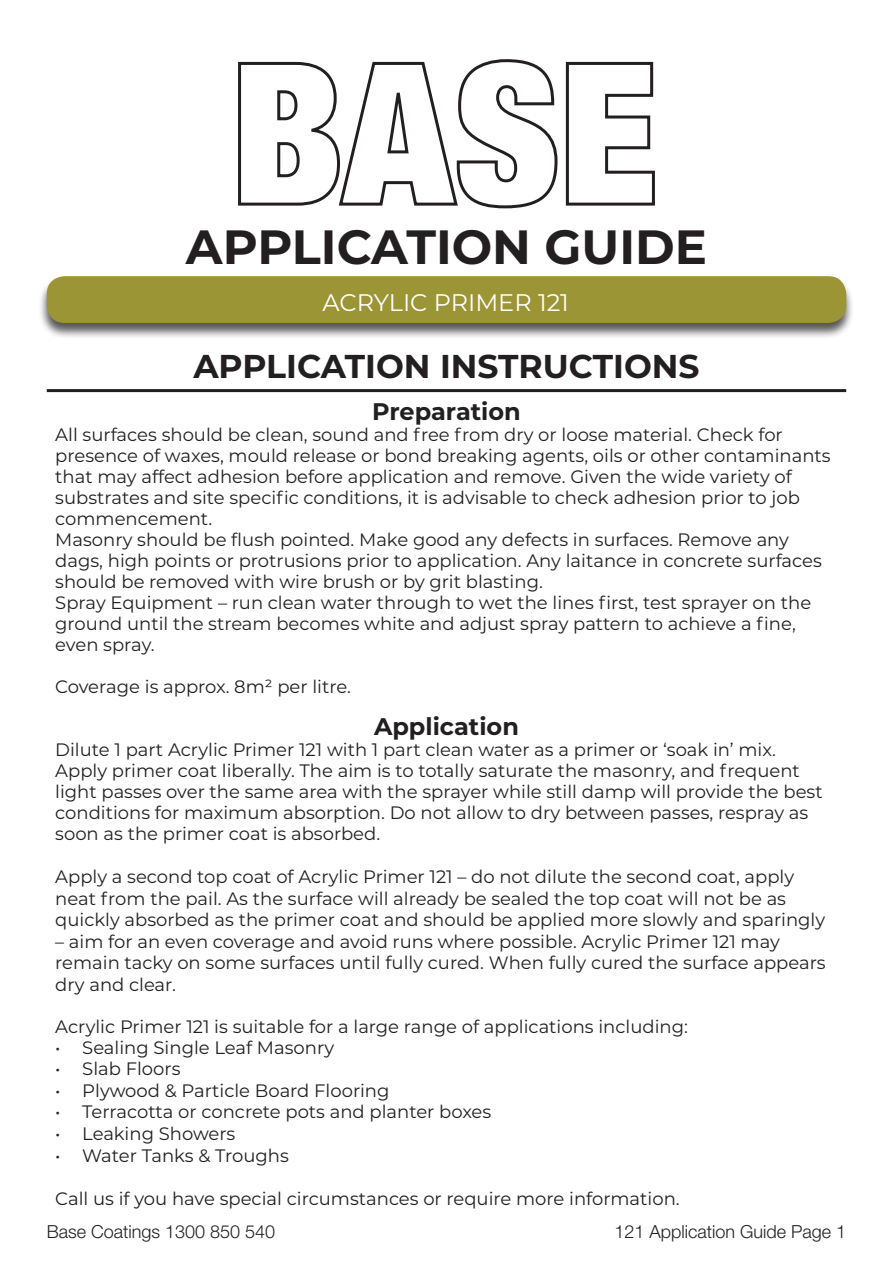
<style>
.page{position:relative;width:893px;height:1263px;background:#fff}
.page>*{position:absolute;margin:0;border:0;box-sizing:border-box;transform-origin:0 0}
.t1{font:700 48px "Montserrat";color:#231f20}
.t2{font:700 33px "Montserrat";color:#231f20}
.t3{font:700 24px "Montserrat";color:#231f20}
.t4{font:24px "Montserrat";color:#fff}
.t5{font:18px/21px "Montserrat";color:#231f20}
.t6{font:300 18px "Helvetica Neue LT Std";color:#231f20}
</style>
<div class="page">
<svg style="left:238px;top:59px;width:417px;height:150px"></svg>
<div style="left:39px;top:276px;width:815px;height:64px;background:#231f20;opacity:.75"></div>
<div style="left:47px;top:276px;width:799px;height:47px;background:#9b9535;border-radius:18px"></div>
<hr style="left:47px;top:389px;width:799px;height:3px;background:#231f20">
<p class="t1" style="left:186px;top:212px;width:523px">APPLICATION GUIDE</p>
<p class="t4" style="left:323px;top:286px;width:248px">ACRYLIC PRIMER 121</p>
<p class="t2" style="left:193px;top:343px;width:508px">APPLICATION INSTRUCTIONS</p>
<p class="t3" style="left:372px;top:395px;width:150px">Preparation</p>
<p class="t5" style="left:55px;top:424px;width:777px">All surfaces should be clean, sound and free from dry or loose material. Check for presence of waxes, mould release or bond breaking agents, oils or other contaminants that may affect adhesion before application and remove. Given the wide variety of substrates and site specific conditions, it is advisable to check adhesion prior to job commencement.</p>
<p class="t5" style="left:55px;top:529px;width:768px">Masonry should be flush pointed. Make good any defects in surfaces. Remove any dags, high points or protrusions prior to application. Any laitance in concrete surfaces should be removed with wire brush or by grit blasting.</p>
<p class="t5" style="left:55px;top:592px;width:757px">Spray Equipment – run clean water through to wet the lines first, test sprayer on the ground until the stream becomes white and adjust spray pattern to achieve a fine, even spray.</p>
<p class="t5" style="left:55px;top:676px;width:297px">Coverage is approx. 8m² per litre.</p>
<p class="t3" style="left:374px;top:710px;width:146px">Application</p>
<p class="t5" style="left:55px;top:739px;width:769px">Dilute 1 part Acrylic Primer 121 with 1 part clean water as a primer or ‘soak in’ mix.<br>Apply primer coat liberally. The aim is to totally saturate the masonry, and frequent light passes over the same area with the sprayer while still damp will provide the best conditions for maximum absorption. Do not allow to dry between passes, respray as soon as the primer coat is absorbed.</p>
<p class="t5" style="left:55px;top:865px;width:771px;line-height:21.6px">Apply a second top coat of Acrylic Primer 121 – do not dilute the second coat, apply neat from the pail. As the surface will already be sealed the top coat will not be as quickly absorbed as the primer coat and should be applied more slowly and sparingly</p>
<p class="t5" style="left:55px;top:930px;width:772px;line-height:21.6px">– aim for an even coverage and avoid runs where possible. Acrylic Primer 121 may remain tacky on some surfaces until fully cured. When fully cured the surface appears dry and clear.</p>
<p class="t5" style="left:55px;top:1015px;width:634px">Acrylic Primer 121 is suitable for a large range of applications including:</p>
<p class="t5" style="left:55px;top:1036px;width:280px">• Sealing Single Leaf Masonry</p>
<p class="t5" style="left:55px;top:1057px;width:127px">• Slab Floors</p>
<p class="t5" style="left:55px;top:1079px;width:336px">• Plywood &amp; Particle Board Flooring</p>
<p class="t5" style="left:55px;top:1101px;width:437px">• Terracotta or concrete pots and planter boxes</p>
<p class="t5" style="left:55px;top:1122px;width:182px">• Leaking Showers</p>
<p class="t5" style="left:55px;top:1144px;width:235px">• Water Tanks &amp; Troughs</p>
<p class="t5" style="left:55px;top:1187px;width:626px">Call us if you have special circumstances or require more information.</p>
<p class="t6" style="left:47px;top:1221px;width:230px">Base Coatings 1300 850 540</p>
<p class="t6" style="left:614px;top:1220px;width:233px">121 Application Guide Page 1</p>
</div>
